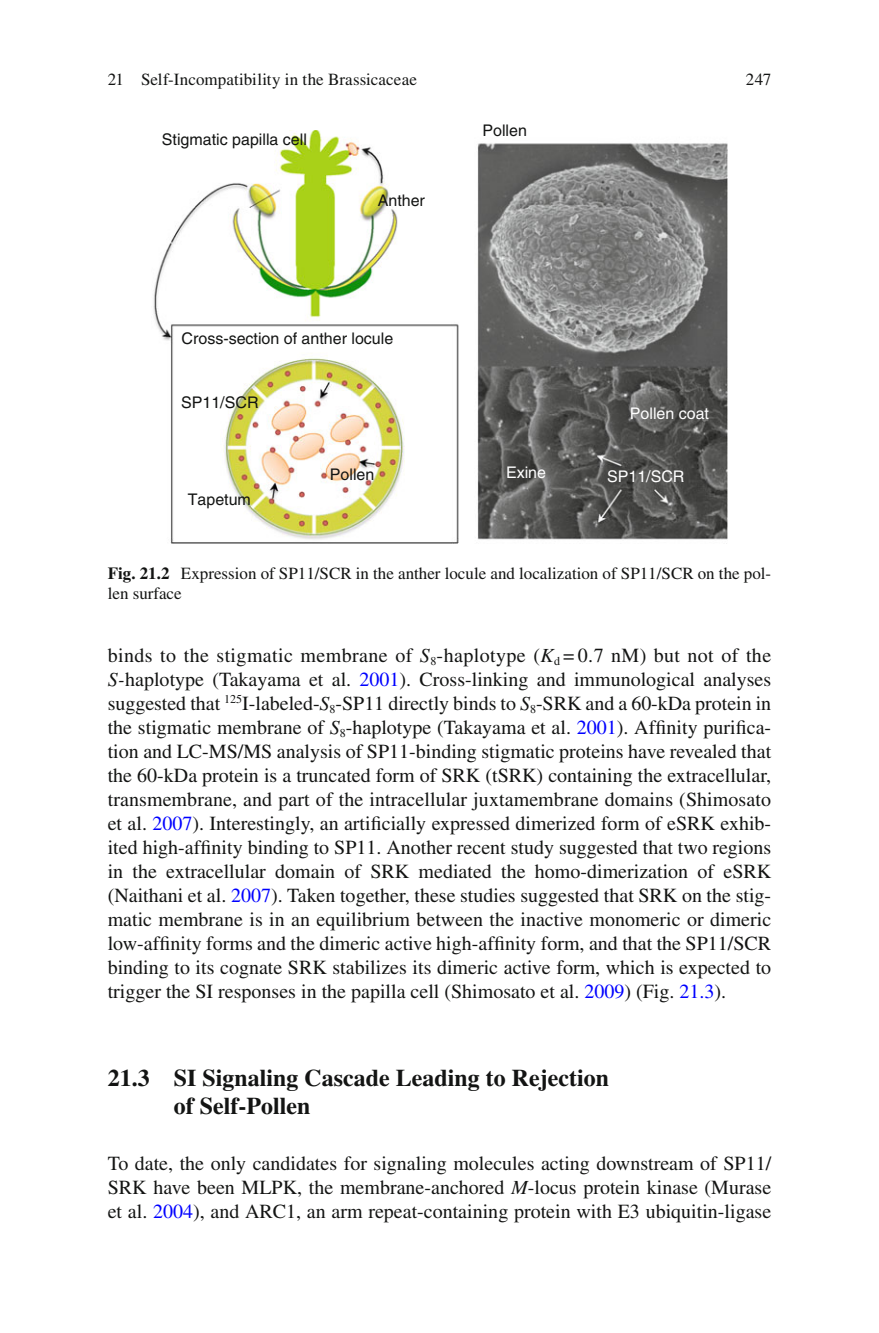
<style>
.page{position:relative;width:879px;height:1333px;background:#fff}
.page>*{position:absolute;margin:0;border:0;box-sizing:border-box;transform-origin:0 0}
.t1{font:700 24px/28px "Times";color:#131413}
.t2{font:20px/24px "Times";color:#131413;text-align:justify}
.t3{font:17px/20px "Times";color:#131413}
.t4{font:16px "Helvetica";color:#131413}
.t5{font:16px "Helvetica";color:#fff}
.s1{font-weight:700}
.s2{font-style:italic}
.s3{color:#00f}
</style>
<div class="page">
<img style="left:153px;top:130px;width:574px;height:413px">
<p class="t3" style="left:108px;top:71px;width:311px">21 Self-Incompatibility in the Brassicaceae</p>
<p class="t4" style="left:162px;top:133px;width:146px">Stigmatic papilla cell</p>
<p class="t4" style="left:378px;top:194px;width:49px">Anther</p>
<p class="t4" style="left:182px;top:333px;width:213px">Cross-section of anther locule</p>
<p class="t4" style="left:181px;top:396px;width:79px">SP11/SCR</p>
<p class="t4" style="left:188px;top:493px;width:65px">Tapetum</p>
<p class="t4" style="left:330px;top:468px;width:46px">Pollen</p>
<p class="t4" style="left:482px;top:125px;width:46px">Pollen</p>
<p class="t3" style="left:746px;top:71px;width:27px">247</p>
<p class="t5" style="left:630px;top:407px;width:81px">Pollen coat</p>
<p class="t5" style="left:506px;top:466px;width:42px">Exine</p>
<p class="t5" style="left:607px;top:470px;width:79px">SP11/SCR</p>
<p class="t3" style="left:108px;top:565px;width:665px"><span class="s1">Fig. 21.2</span> Expression of SP11/SCR in the anther locule and localization of SP11/SCR on the pol&shy;len surface</p>
<p class="t2" style="left:108px;top:645px;width:665px">binds to the stigmatic membrane of <span class="s2">S</span><sub>8</sub> -haplotype ( <span class="s2">K</span><sub>d</sub> = 0.7 nM) but not of the <span class="s2">S -</span> haplotype (Takayama et al. <span class="s3">2001</span> ). Cross-linking and immunological analyses suggested that <sup>125</sup> I-labeled- <span class="s2">S</span><sub>8</sub> -SP11 directly binds to <span class="s2">S</span><sub>8</sub> -SRK and a 60-kDa protein in the stigmatic membrane of <span class="s2">S</span><sub>8</sub> -haplotype (Takayama et al. <span class="s3">2001</span> ). Affinity purifica&shy;tion and LC-MS/MS analysis of SP11-binding stigmatic proteins have revealed that the 60-kDa protein is a truncated form of SRK (tSRK) containing the extracellular, transmembrane, and part of the intracellular juxtamembrane domains ( Shimosato et al. <span class="s3">2007</span> ). Interestingly, an artificially expressed dimerized form of eSRK exhib&shy;ited high-affinity binding to SP11. Another recent study suggested that two regions in the extracellular domain of SRK mediated the homo-dimerization of eSRK (Naithani et al. <span class="s3">2007</span> ). Taken together, these studies suggested that SRK on the stig&shy;matic membrane is in an equilibrium between the inactive monomeric or dimeric low-affinity forms and the dimeric active high-affinity form, and that the SP11/SCR binding to its cognate SRK stabilizes its dimeric active form, which is expected to trigger the SI responses in the papilla cell (Shimosato et al. <span class="s3">2009</span> ) (Fig. <span class="s3">21.3</span> ).</p>
<p class="t1" style="left:174px;top:1066px;width:437px;text-indent:-66px">21.3 SI Signaling Cascade Leading to Rejection of Self-Pollen</p>
<p class="t2" style="left:108px;top:1153px;width:665px">To date, the only candidates for signaling molecules acting downstream of SP11/ SRK have been MLPK, the membrane-anchored <span class="s2">M</span> -locus protein kinase (Murase et al. <span class="s3">2004</span> ), and ARC1, an arm repeat-containing protein with E3 ubiquitin-ligase</p>
</div>
